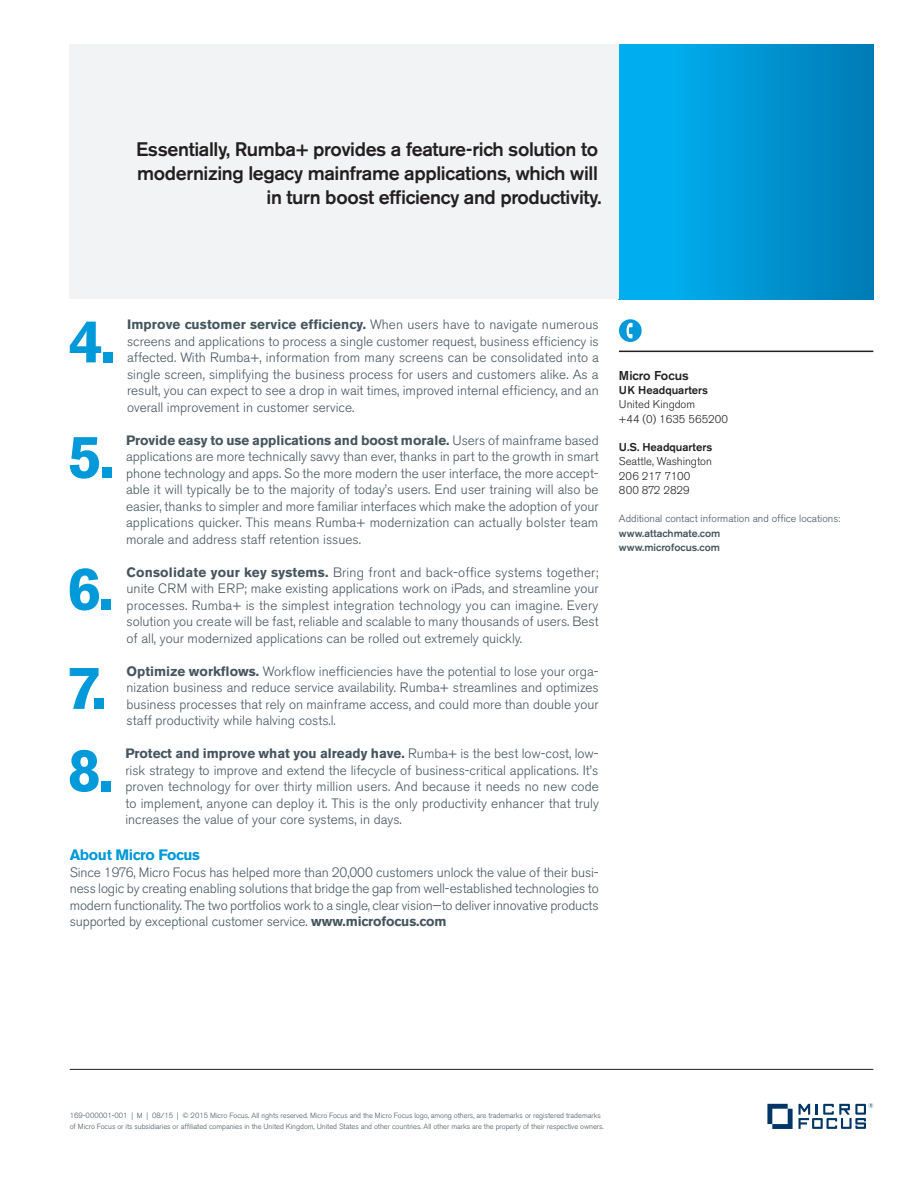
<style>
.page{position:relative;width:918px;height:1188px;background:#fff}
.page>*{position:absolute;margin:0;border:0;box-sizing:border-box;transform-origin:0 0}
.body_9_11{font:700 60.3px "Akzidenz Grotesk BE";color:#0099da}
.pull_quote_13_16_ali{font:500 19.5px/24px "Akzidenz Grotesk BE";letter-spacing:-.02em;color:#231f20;text-align:right}
.subhead_10_13-red{font:700 15px "Akzidenz Grotesk BE";letter-spacing:-.02em;color:#0099da}
.body_9_11-2{font:300 13.5px/16.5px "Akzidenz Grotesk BE";color:#45555f;text-align:justify}
.caption_7_9_5_bold{font:500 12.75px "Akzidenz Grotesk BE";color:#231f20}
.caption_7_9_5{font:300 11.25px "Akzidenz Grotesk BE";color:#231f20}
.caption_7_9_5-2{font:500 11.25px "Akzidenz Grotesk BE";color:#231f20}
.caption_7_9_5-3{font:300 10.5px/14.2px "Akzidenz Grotesk BE";color:#45555f}
.caption_7_9_5-4{font:500 10.5px "Akzidenz Grotesk BE";color:#45555f}
.mousetype-legal_5_7{font:300 7.5px/10.5px "Akzidenz Grotesk BE";letter-spacing:-.005em;color:#45555f}
.s1{font-weight:700}
.s2{font-weight:500}
</style>
<div class="page">
<hr style="left:619px;top:351px;width:254px;height:1px;background:#231f20">
<div style="left:619px;top:319px;width:23px;height:23px;background:#0099da;border-radius:50%"></div>
<svg style="left:627px;top:323px;width:6px;height:15px"></svg>
<hr style="left:70px;top:1069px;width:803px;height:1px;background:#231f20">
<svg style="left:767px;top:1104px;width:26px;height:25px"></svg>
<svg style="left:799px;top:1103px;width:74px;height:26px"></svg>
<div style="left:619px;top:45px;width:254px;height:254px;background:linear-gradient(to right,#00b6f8,#007cb6)"></div>
<div style="left:70px;top:45px;width:549px;height:254px;background:#f2f3f4"></div>
<p class="pull_quote_13_16_ali" style="left:136px;top:137px;width:467px">Essentially, Rumba+ provides a feature-rich solution to modernizing legacy mainframe applications, which will in turn boost efficiency and productivity.</p>
<p class="body_9_11" style="left:69px;top:306px;width:48px">4.</p>
<p class="body_9_11-2" style="left:127px;top:317px;width:474px"><span class="s1">Improve customer service efficiency.</span> When users have to navigate numerous screens and applications to process a single customer request, business efficiency is affected. With Rumba+, information from many screens can be consolidated into a single screen, simplifying the business process for users and customers alike. As a result, you can expect to see a drop in wait times, improved internal efficiency, and an overall improvement in customer service.</p>
<p class="body_9_11" style="left:68px;top:422px;width:48px">5.</p>
<p class="body_9_11-2" style="left:126px;top:432px;width:474px"><span class="s1">Provide easy to use applications and boost morale.</span> Users of mainframe based applications are more technically savvy than ever, thanks in part to the growth in smart phone technology and apps. So the more modern the user interface, the more accept&shy;able it will typically be to the majority of today’s users. End user training will also be easier, thanks to simpler and more familiar interfaces which make the adoption of your applications quicker. This means Rumba+ modernization can actually bolster team morale and address staff retention issues.</p>
<p class="body_9_11" style="left:67px;top:554px;width:48px">6.</p>
<p class="body_9_11-2" style="left:127px;top:564px;width:474px"><span class="s1">Consolidate your key systems.</span> Bring front and back-office systems together; unite CRM with ERP; make existing applications work on iPads, and streamline your processes. Rumba+ is the simplest integration technology you can imagine. Every solution you create will be fast, reliable and scalable to many thousands of users. Best of all, your modernized applications can be rolled out extremely quickly.</p>
<p class="body_9_11" style="left:68px;top:653px;width:41px">7.</p>
<p class="body_9_11-2" style="left:127px;top:663px;width:474px"><span class="s1">Optimize workflows.</span> Workflow inefficiencies have the potential to lose your orga&shy;nization business and reduce service availability. Rumba+ streamlines and optimizes business processes that rely on mainframe access, and could more than double your staff productivity while halving costs.l.</p>
<p class="body_9_11" style="left:67px;top:735px;width:48px">8.</p>
<p class="body_9_11-2" style="left:125px;top:746px;width:475px"><span class="s1">Protect and improve what you already have.</span> Rumba+ is the best low-cost, low&shy;risk strategy to improve and extend the lifecycle of business-critical applications. It’s proven technology for over thirty million users. And because it needs no new code to implement, anyone can deploy it. This is the only productivity enhancer that truly increases the value of your core systems, in days.</p>
<p class="subhead_10_13-red" style="left:70px;top:846px;width:132px">About Micro Focus</p>
<p class="body_9_11-2" style="left:70px;top:864px;width:530px">Since 1976, Micro Focus has helped more than 20,000 customers unlock the value of their busi&shy;ness logic by creating enabling solutions that bridge the gap from well-established technologies to modern functionality. The two portfolios work to a single, clear vision—to deliver innovative products supported by exceptional customer service. <span class="s1">www.microfocus.com</span></p>
<p class="caption_7_9_5_bold" style="left:619px;top:368px;width:71px">Micro Focus</p>
<p class="caption_7_9_5-2" style="left:619px;top:383px;width:91px">UK Headquarters</p>
<p class="caption_7_9_5" style="left:619px;top:398px;width:78px">United Kingdom</p>
<p class="caption_7_9_5" style="left:619px;top:412px;width:110px">+44 (0) 1635 565200</p>
<p class="caption_7_9_5-2" style="left:619px;top:440px;width:95px">U.S. Headquarters</p>
<p class="caption_7_9_5" style="left:619px;top:455px;width:95px">Seattle, Washington</p>
<p class="caption_7_9_5" style="left:619px;top:469px;width:73px">206 217 7100</p>
<p class="caption_7_9_5" style="left:619px;top:484px;width:72px">800 872 2829</p>
<p class="caption_7_9_5-3" style="left:619px;top:512px;width:223px">Additional contact information and office locations: <span class="s2">www.attachmate.com</span></p>
<p class="caption_7_9_5-4" style="left:619px;top:541px;width:103px">www.microfocus.com</p>
<p class="mousetype-legal_5_7" style="left:70px;top:1110px;width:536px;text-indent:107px">| © 2015 Micro Focus. All rights reserved. Micro Focus and the Micro Focus logo, among others, are trademarks or registered trademarks of Micro Focus or its subsidiaries or affiliated companies in the United Kingdom, United States and other countries. All other marks are the property of their respective owners.</p>
<p class="mousetype-legal_5_7" style="left:70px;top:1110px;width:80px">169-000001-001 | M |</p>
</div>
